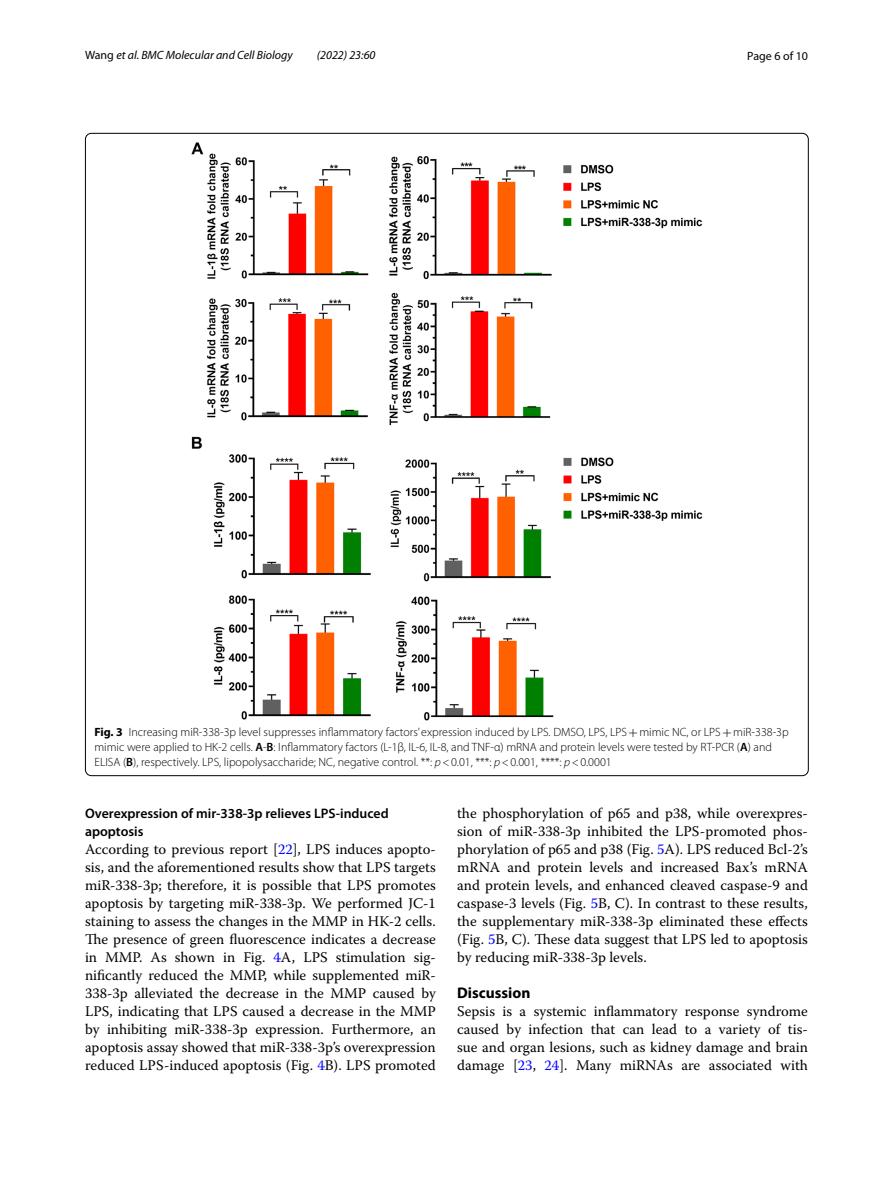
<style>
.page{position:relative;width:893px;height:1187px;background:#fff}
.page>*{position:absolute;margin:0;border:0;box-sizing:border-box;transform-origin:0 0}
.t1{font:700 15.45px "Myriad Pro";color:#000}
.t2{font:14.7px/18px "Warnock Pro";color:#000;text-align:justify}
.t3{font:600 13.8px/18px "Myriad Pro";color:#000}
.t4{font:300 12px/15px "Myriad Pro";color:#000}
.t5{font:italic 12px "Myriad Pro";color:#000}
.t6{font:12px "Myriad Pro";color:#000}
.s1{font-style:normal}
.s2{font-weight:700}
.s3{font-family:"MTSY";font-weight:400}
.s4{font-weight:600}
.s5{font-style:italic}
.s6{color:#00f}
</style>
<div class="page">
<img style="left:192px;top:142px;width:510px;height:578px">
<p class="t5" style="left:85px;top:48px;width:209px"><span class="s1">Wang</span> et al. BMC Molecular and Cell Biology</p>
<p class="t5" style="left:317px;top:48px;width:60px">(2022) 23:60</p>
<p class="t6" style="left:747px;top:48px;width:62px">Page 6 of 10</p>
<p class="t4" style="left:94px;top:724px;width:696px"><span class="s2">Fig. 3</span> Increasing miR-338-3p level suppresses inflammatory factors’ expression induced by LPS. DMSO, LPS, LPS<span class="s3">+</span>mimic NC, or LPS<span class="s3">+</span>miR-338-3p mimic were applied to HK-2 cells. <span class="s4">A</span>-<span class="s4">B</span>: Inflammatory factors (L-1β, IL-6, IL-8, and TNF-α) mRNA and protein levels were tested by RT-PCR (<span class="s4">A</span>) and<br>ELISA (<span class="s4">B</span>), respectively. LPS, lipopolysaccharide; NC, negative control. **: <span class="s5">p</span>&lt;0.01, ***: <span class="s5">p</span>&lt;0.001, ****: <span class="s5">p</span>&lt;0.0001</p>
<p class="t3" style="left:85px;top:803px;width:305px">Overexpression of mir‑338‑3p relieves LPS‑induced apoptosis</p>
<p class="t2" style="left:85px;top:839px;width:352px">According to previous report [<span class="s6">22</span>], LPS induces apopto&shy;sis, and the aforementioned results show that LPS targets miR-338-3p; therefore, it is possible that LPS promotes apoptosis by targeting miR-338-3p. We performed JC-1 staining to assess the changes in the MMP in HK-2 cells.<br>The presence of green fluorescence indicates a decrease in MMP. As shown in Fig. <span class="s6">4</span>A, LPS stimulation sig&shy;nificantly reduced the MMP, while supplemented miR-338-3p alleviated the decrease in the MMP caused by LPS, indicating that LPS caused a decrease in the MMP by inhibiting miR-338-3p expression. Furthermore, an apoptosis assay showed that miR-338-3p’s overexpression reduced LPS-induced apoptosis (Fig. <span class="s6">4</span>B). LPS promoted</p>
<p class="t2" style="left:457px;top:804px;width:352px">the phosphorylation of p65 and p38, while overexpres&shy;sion of miR-338-3p inhibited the LPS-promoted phos&shy;phorylation of p65 and p38 (Fig. <span class="s6">5</span>A). LPS reduced Bcl-2’s mRNA and protein levels and increased Bax’s mRNA and protein levels, and enhanced cleaved caspase-9 and caspase-3 levels (Fig. <span class="s6">5</span>B, C). In contrast to these results, the supplementary miR-338-3p eliminated these effects (Fig. <span class="s6">5</span>B, C). These data suggest that LPS led to apoptosis by reducing miR-338-3p levels.</p>
<p class="t1" style="left:457px;top:983px;width:75px">Discussion</p>
<p class="t2" style="left:457px;top:1002px;width:352px">Sepsis is a systemic inflammatory response syndrome caused by infection that can lead to a variety of tis&shy;sue and organ lesions, such as kidney damage and brain damage [<span class="s6">23</span>, <span class="s6">24</span>]. Many miRNAs are associated with</p>
</div>
